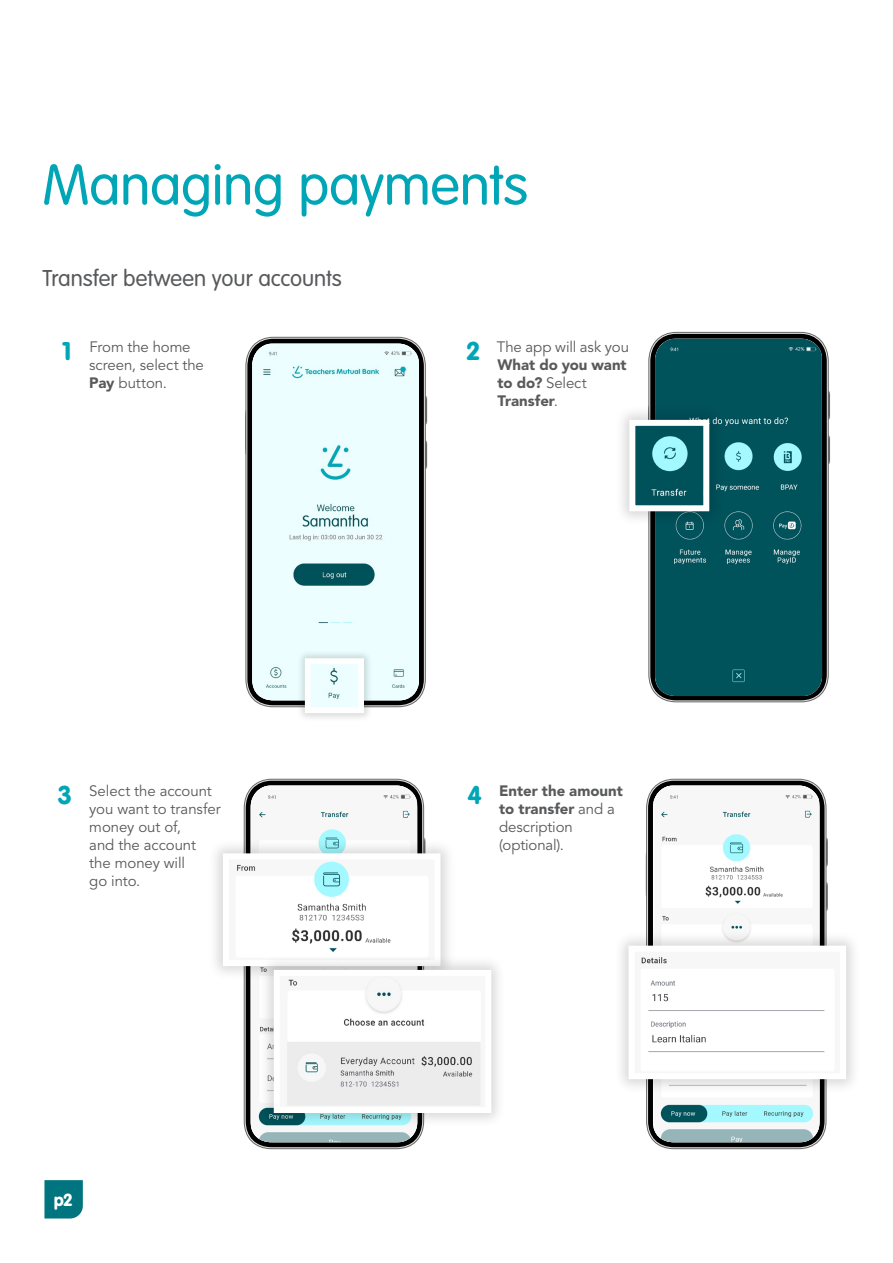
<style>
.page{position:relative;width:893px;height:1263px;background:#fff}
.page>*{position:absolute;margin:0;border:0;box-sizing:border-box;transform-origin:0 0}
.t1{font:300 60px "VAG Rundschrift D";letter-spacing:-.005em;color:#00a6b6}
.t2{font:300 24px "VAG Rundschrift D";color:#58595b}
.t3{font:18.3px "VAG Rundschrift D";color:#fff}
.t4{font:15px/18px "Avenir LT Std";letter-spacing:-.005em;color:#58595b}
.t5{font:900 15px/18px "Avenir LT Std";letter-spacing:-.005em;color:#58595b}
.s1{font-family:"VAG Rundschrift D";font-size:27px;color:#00a6b6}
.s2{font-weight:900}
.s3{font-family:"VAG Rundschrift D";font-weight:400;font-size:27px;color:#00a6b6}
.s4{font-weight:400}
</style>
<div class="page">
<svg style="left:426px;top:396px;width:1px;height:29px"></svg>
<svg style="left:426px;top:440px;width:1px;height:29px"></svg>
<svg style="left:247px;top:339px;width:177px;height:366px;fill:#000"></svg>
<img style="left:252px;top:344px;width:167px;height:356px">
<svg style="left:826px;top:837px;width:2px;height:30px"></svg>
<svg style="left:826px;top:882px;width:2px;height:29px"></svg>
<svg style="left:648px;top:781px;width:176px;height:366px;fill:#000"></svg>
<img style="left:654px;top:786px;width:165px;height:356px">
<svg style="left:246px;top:781px;width:176px;height:366px;fill:#000"></svg>
<img style="left:251px;top:786px;width:166px;height:356px">
<svg style="left:829px;top:391px;width:1px;height:29px"></svg>
<svg style="left:829px;top:435px;width:1px;height:29px"></svg>
<svg style="left:650px;top:334px;width:177px;height:366px;fill:#000"></svg>
<img style="left:655px;top:339px;width:167px;height:357px">
<div style="left:614px;top:405px;width:111px;height:122px;background:#000;opacity:.15"></div>
<img style="left:636px;top:427px;width:66px;height:77px">
<div style="left:629px;top:420px;width:80px;height:91px;border:6px solid #fff"></div>
<div style="left:208px;top:838px;width:248px;height:143px;background:#000;opacity:.15"></div>
<img style="left:230px;top:860px;width:203px;height:99px">
<div style="left:613px;top:930px;width:249px;height:164px;background:#000;opacity:.15"></div>
<img style="left:635px;top:953px;width:204px;height:119px">
<div style="left:259px;top:955px;width:248px;height:174px;background:#000;opacity:.15"></div>
<img style="left:281px;top:977px;width:203px;height:129px">
<div style="left:295px;top:649px;width:78px;height:73px;background:#000;opacity:.15"></div>
<div style="left:312px;top:665px;width:45px;height:41px;background:#ecfeff"></div>
<div style="left:305px;top:658px;width:59px;height:55px;border:6px solid #fff"></div>
<svg style="left:44px;top:1180px;width:39px;height:38px"></svg>
<h1 class="t1" style="left:43px;top:152px;width:487px">Managing payments</h1>
<h2 class="t2" style="left:43px;top:265px;width:301px">Transfer between your accounts</h2>
<p class="t4" style="left:89px;top:338px;width:116px;text-indent:-27px"><span class="s1">1</span> From the home screen, select the<br><span class="s2">Pay</span> button.</p>
<p class="t5" style="left:498px;top:338px;width:133px;text-indent:-31px"><span class="s3">2</span> <span class="s4">The app will ask you<br></span>What do you want to do? <span class="s4">Select<br></span>Transfer<span class="s4">.</span></p>
<p class="t4" style="left:89px;top:782px;width:133px;text-indent:-32px"><span class="s1">3</span> Select the account you want to transfer money out of,<br>and the account the money will<br>go into.</p>
<p class="t4" style="left:499px;top:782px;width:125px;text-indent:-32px"><span class="s1">4</span> <span class="s2">Enter the amount to transfer</span> and a description (optional).</p>
<p class="t3" style="left:54px;top:1189px;width:21px">p2</p>
</div>
